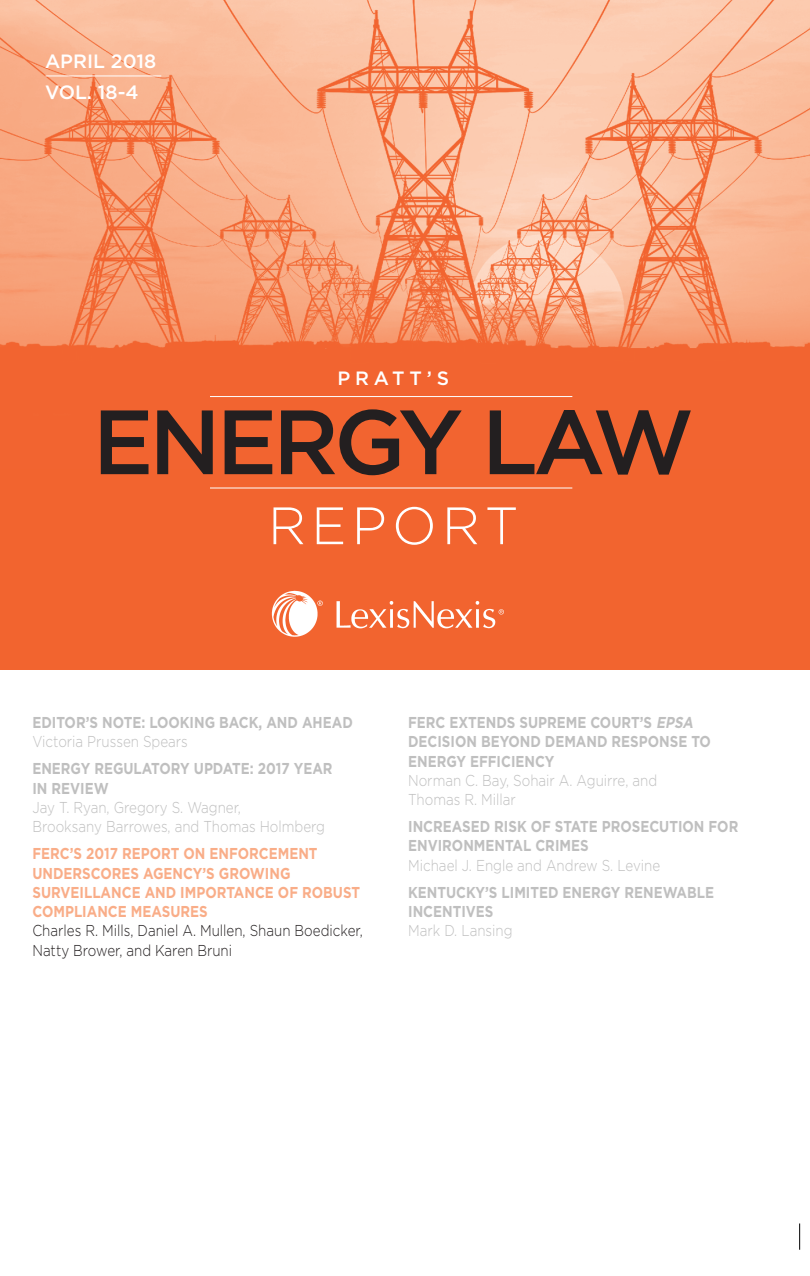
<style>
.page{position:relative;width:810px;height:1276px;background:#fff}
.page>*{position:absolute;margin:0;border:0;box-sizing:border-box;transform-origin:0 0}
.t1{font:500 91px "Gotham";letter-spacing:-.05em;color:#231f20}
.t2{font:300 52.5px "Gotham";letter-spacing:.1em;color:#fff}
.t3{font:500 19.25px/31px "Gotham";color:#fff}
.t4{font:700 15.75px/19.2px "Gotham";color:#bfbfbf;scale:.85 1}
.t5{font:300 15.75px/19.2px "Gotham";color:#bfbfbf;scale:.85 1}
.t6{font:700 15.75px "Gotham";color:#f9ad88;scale:.85 1}
.t7{font:300 15.75px/19.2px "Gotham";color:#231f20;scale:.85 1}
.s1{font-style:italic}
</style>
<div class="page">
<img style="left:0;top:0;width:810px;height:469px">
<div style="left:0;top:469px;width:810px;height:201px;background:#f2642f"></div>
<img style="left:271px;top:590px;width:233px;height:47px">
<hr style="left:210px;top:487px;width:362px;height:1px;background:#fff">
<hr style="left:210px;top:396px;width:362px;height:1px;background:#fff">
<hr style="left:46px;top:76px;width:115px;height:1px;background:#fff">
<svg style="left:799px;top:1223px;width:1px;height:27px"></svg>
<p class="t3" style="left:45px;top:46px;width:113px">APRIL 2018<br>VOL. 18-4</p>
<p class="t3" style="left:337px;top:362px;width:113px">PRA TT’S</p>
<h1 class="t1" style="left:93px;top:382px;width:603px">ENERGY LAW</h1>
<h2 class="t2" style="left:268px;top:492px;width:252px">Report</h2>
<p class="t4" style="left:32px;top:713px;width:378px">EDITOR’S NOTE: LOOKING BACK, AND AHEAD</p>
<p class="t5" style="left:32px;top:732px;width:184px">Victoria Prussen Spears</p>
<p class="t4" style="left:32px;top:759px;width:355px">ENERGY REGULATORY UPDATE: 2017 YEAR<br>IN REVIEW</p>
<p class="t5" style="left:32px;top:797px;width:346px">Jay T. Ryan, Gregory S. Wagner,<br>Brooksany Barrowes, and Thomas Holmberg</p>
<p class="t6" style="left:32px;top:843px;width:129px">FERC’S 2017 REPORT</p>
<p class="t6" style="left:183px;top:843px;width:54px">ON ENFORCE</p>
<p class="t6" style="left:278px;top:843px;width:26px">MENT</p>
<p class="t6" style="left:32px;top:862px;width:25px">UNDERSCORES</p>
<p class="t6" style="left:143px;top:862px;width:22px">AGENCY</p>
<p class="t6" style="left:202px;top:862px;width:45px">’S GROWING</p>
<p class="t6" style="left:32px;top:882px;width:22px">SURVEILLANCE</p>
<p class="t6" style="left:145px;top:882px;width:13px">AND</p>
<p class="t6" style="left:180px;top:882px;width:32px">IMPORTANCE</p>
<p class="t6" style="left:278px;top:882px;width:52px">OF ROBUST</p>
<p class="t6" style="left:32px;top:901px;width:50px">COMPLIANCE</p>
<p class="t6" style="left:131px;top:901px;width:13px">MEASURES</p>
<p class="t7" style="left:32px;top:921px;width:390px">Charles R. Mills, Daniel A. Mullen, Shaun Boedicker,<br>Natty Brower, and Karen Bruni</p>
<p class="t4" style="left:408px;top:713px;width:358px">FERC EXTENDS SUPREM E COURT’S <span class="s1">EPSA<br></span>DECISION BEYOND DEMAND RESPONSE TO<br>ENERGY EFFICIENCY</p>
<p class="t5" style="left:408px;top:770px;width:294px">Norman C. Bay, Sohair A. Aguirre, and<br>Thomas R. Millar</p>
<p class="t4" style="left:408px;top:817px;width:390px">INCREASED RISK OF STATE PROSECUTION FOR<br>ENVIRONM ENTAL CRIM ES</p>
<p class="t5" style="left:408px;top:855px;width:298px">Michael J. Engle and Andrew S. Levine</p>
<p class="t4" style="left:408px;top:882px;width:361px">KENTUCKY’S LIM ITED ENERGY RENEWABLE<br>INCENTIVES</p>
<p class="t5" style="left:408px;top:921px;width:124px">Mark D. Lansing</p>
</div>
